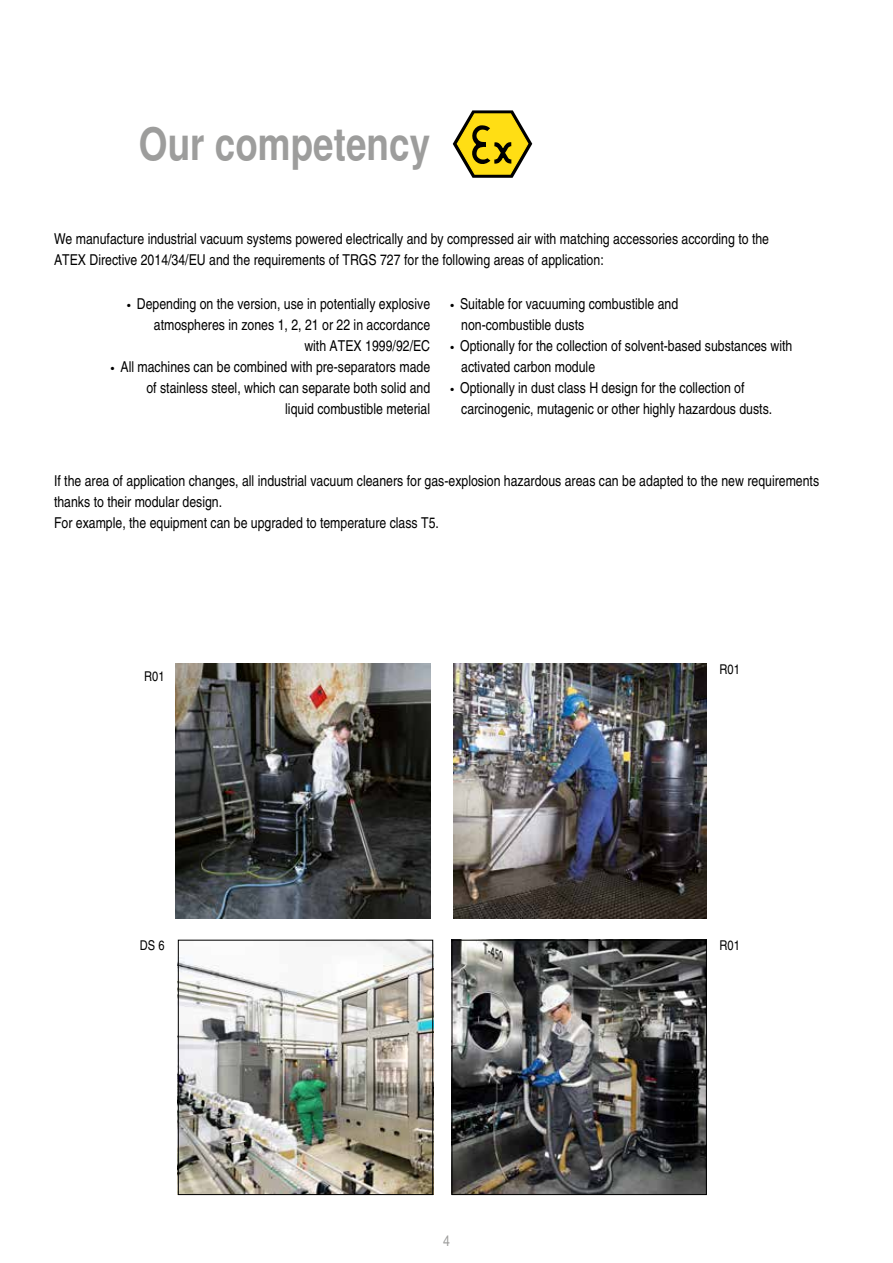
<style>
.page{position:relative;width:893px;height:1263px;background:#fff}
.page>*{position:absolute;margin:0;border:0;box-sizing:border-box;transform-origin:0 0}
.t1{font:700 condensed 45px "Helvetica";color:#9d9d9c}
.t2{font:condensed 15px/21px "Helvetica";color:#000}
.t3{font:condensed 15px "Helvetica";color:#9d9d9c}
.t4{font:condensed 13.5px "Helvetica";color:#000}
</style>
<div class="page">
<img style="left:454px;top:942px;width:251px;height:251px">
<div style="left:452px;top:940px;width:255px;height:255px;border:1px solid #000"></div>
<img style="left:175px;top:663px;width:255px;height:255px">
<img style="left:453px;top:663px;width:254px;height:255px">
<svg style="left:453px;top:110px;width:79px;height:68px"></svg>
<img style="left:180px;top:942px;width:251px;height:251px">
<div style="left:178px;top:940px;width:255px;height:255px;border:1px solid #000"></div>
<h1 class="t1" style="left:139px;top:118px;width:293px">Our competency</h1>
<p class="t2" style="left:54px;top:228px;width:717px">We manufacture industrial vacuum systems powered electrically and by compressed air with matching accessories according to the<br>ATEX Directive 2014/34/EU and the requirements of TRGS 727 for the following areas of application:</p>
<p class="t2" style="left:127px;top:293px;width:304px;text-align:right">● Depending on the version, use in potentially explosive atmospheres in zones 1, 2, 21 or 22 in accordance<br>with ATEX 1999/92/EC</p>
<p class="t2" style="left:111px;top:356px;width:321px;text-align:right">● All machines can be combined with pre-separators made of stainless steel, which can separate both solid and<br>liquid combustible meterial</p>
<p class="t2" style="left:461px;top:293px;width:219px;text-indent:-11px">● Suitable for vacuuming combustible and non-combustible dusts</p>
<p class="t2" style="left:461px;top:335px;width:333px;text-indent:-11px">● Optionally for the collection of solvent-based substances with activated carbon module</p>
<p class="t2" style="left:461px;top:377px;width:313px;text-indent:-11px">● Optionally in dust class H design for the collection of carcinogenic, mutagenic or other highly hazardous dusts.</p>
<p class="t2" style="left:54px;top:470px;width:767px">If the area of application changes, all industrial vacuum cleaners for gas-explosion hazardous areas can be adapted to the new requirements thanks to their modular design.<br>For example, the equipment can be upgraded to temperature class T5.</p>
<p class="t4" style="left:144px;top:669px;width:22px">R01</p>
<p class="t4" style="left:140px;top:938px;width:26px">DS 6</p>
<p class="t3" style="left:443px;top:1232px;width:8px">4</p>
<p class="t4" style="left:719px;top:661px;width:22px">R01</p>
<p class="t4" style="left:719px;top:938px;width:22px">R01</p>
</div>
